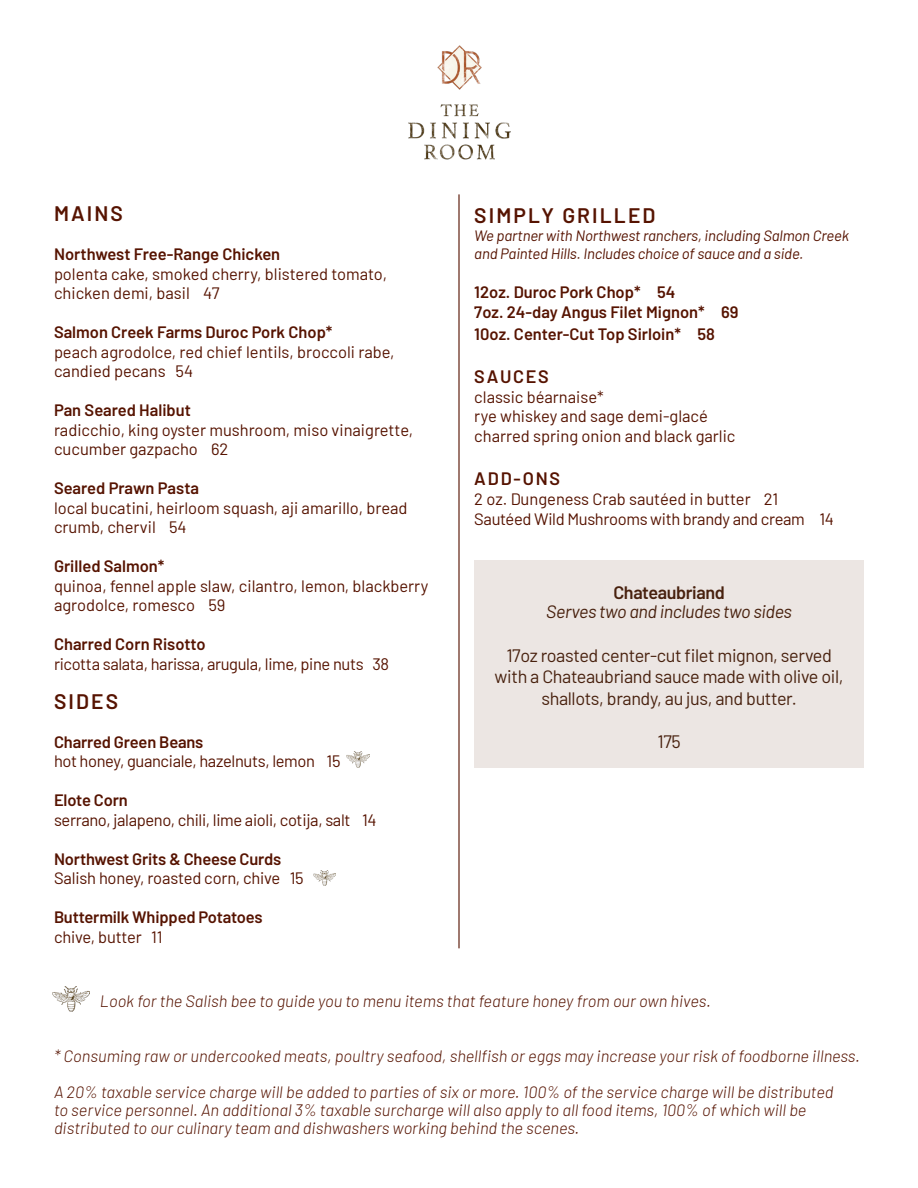
<style>
.page{position:relative;width:918px;height:1188px;background:#fff}
.page>*{position:absolute;margin:0;border:0;box-sizing:border-box;transform-origin:0 0}
.t1{font:600 21px "Barlow";letter-spacing:.1em;color:#561301}
.t2{font:18px/21.6px "Barlow";letter-spacing:-.02em;color:#48210e;text-align:center}
.t3{font:italic 18px "Barlow";letter-spacing:-.02em;color:#48210e}
.t4{font:600 18px "Barlow";letter-spacing:.1em;color:#561301}
.t5{font:600 18px "Barlow";letter-spacing:-.02em;color:#48210e}
.t6{font:16.5px/19.5px "Barlow";color:#561301}
.t7{font:italic 300 16.5px/18px "Barlow";color:#561301}
.t8{font:600 16.5px "Barlow";color:#561301}
.t9{font:16.5px "Barlow";letter-spacing:-.02em;color:#561301}
.t10{font:italic 15px "Barlow";letter-spacing:-.01em;color:#561301}
</style>
<div class="page">
<img style="left:52px;top:986px;width:38px;height:25px">
<img style="left:408px;top:45px;width:103px;height:115px">
<hr style="left:458px;top:194px;width:2px;height:754px;background:#561301">
<img style="left:346px;top:752px;width:23px;height:15px">
<img style="left:313px;top:870px;width:23px;height:16px">
<div style="left:474px;top:560px;width:390px;height:208px;background:#ece6e3"></div>
<p class="t1" style="left:54px;top:198px;width:70px">MAINS</p>
<p class="t8" style="left:54px;top:242px;width:228px">Northwest Free-Range Chicken</p>
<p class="t6" style="left:54px;top:263px;width:335px">polenta cake, smoked cherry, blistered tomato, chicken demi, basil 47</p>
<p class="t8" style="left:54px;top:320px;width:280px">Salmon Creek Farms Duroc Pork Chop*</p>
<p class="t6" style="left:54px;top:341px;width:342px">peach agrodolce, red chief lentils, broccoli rabe, candied pecans 54</p>
<p class="t8" style="left:54px;top:398px;width:138px">Pan Seared Halibut</p>
<p class="t6" style="left:54px;top:419px;width:361px">radicchio, king oyster mushroom, miso vinaigrette, cucumber gazpacho 62</p>
<p class="t8" style="left:54px;top:476px;width:147px">Seared Prawn Pasta</p>
<p class="t6" style="left:54px;top:497px;width:355px">local bucatini, heirloom squash, aji amarillo, bread crumb, chervil 54</p>
<p class="t8" style="left:54px;top:554px;width:112px">Grilled Salmon*</p>
<p class="t6" style="left:54px;top:575px;width:376px">quinoa, fennel apple slaw, cilantro, lemon, blackberry agrodolce, romesco 59</p>
<p class="t8" style="left:54px;top:632px;width:153px">Charred Corn Risotto</p>
<p class="t9" style="left:54px;top:652px;width:337px">ricotta salata, harissa, arugula, lime, pine nuts 38</p>
<p class="t1" style="left:54px;top:686px;width:66px">SIDES</p>
<p class="t8" style="left:54px;top:730px;width:151px">Charred Green Beans</p>
<p class="t9" style="left:54px;top:749px;width:288px">hot honey, guanciale, hazelnuts, lemon 15</p>
<p class="t8" style="left:54px;top:788px;width:75px">Elote Corn</p>
<p class="t9" style="left:54px;top:808px;width:324px">serrano, jalapeno, chili, lime aioli, cotija, salt 14</p>
<p class="t8" style="left:54px;top:847px;width:229px">Northwest Grits &amp; Cheese Curds</p>
<p class="t6" style="left:54px;top:867px;width:251px">Salish honey, roasted corn, chive 15</p>
<p class="t8" style="left:54px;top:905px;width:210px">Buttermilk Whipped Potatoes</p>
<p class="t6" style="left:54px;top:926px;width:110px">chive, butter 11</p>
<p class="t1" style="left:474px;top:200px;width:183px">SIMPLY GRILLED</p>
<p class="t10" style="left:474px;top:224px;width:376px">We partner with Northwest ranchers, including Salmon Creek</p>
<p class="t10" style="left:474px;top:242px;width:331px">and Painted Hills. Includes choice of sauce and a side.</p>
<p class="t8" style="left:474px;top:280px;width:203px">12oz. Duroc Pork Chop* 54</p>
<p class="t8" style="left:474px;top:300px;width:266px">7oz. 24-day Angus Filet Mignon* 69</p>
<p class="t8" style="left:474px;top:322px;width:242px">10oz. Center-Cut Top Sirloin* 58</p>
<p class="t4" style="left:474px;top:363px;width:76px">SAUCES</p>
<p class="t6" style="left:474px;top:386px;width:131px">classic béarnaise*</p>
<p class="t6" style="left:474px;top:405px;width:235px">rye whiskey and sage demi-glacé</p>
<p class="t6" style="left:474px;top:425px;width:263px">charred spring onion and black garlic</p>
<p class="t4" style="left:474px;top:466px;width:87px">ADD-ONS</p>
<p class="t6" style="left:474px;top:488px;width:306px">2 oz. Dungeness Crab sautéed in butter 21</p>
<p class="t9" style="left:474px;top:507px;width:361px">Sautéed Wild Mushrooms with brandy and cream 14</p>
<p class="t5" style="left:613px;top:579px;width:113px">Chateaubriand</p>
<p class="t3" style="left:546px;top:599px;width:247px">Serves two and includes two sides</p>
<p class="t2" style="left:495px;top:643px;width:351px">17oz roasted center-cut filet mignon, served with a Chateaubriand sauce made with olive oil, shallots, brandy, au jus, and butter.</p>
<p class="t2" style="left:657px;top:729px;width:25px">175</p>
<p class="t7" style="left:100px;top:991px;width:612px">Look for the Salish bee to guide you to menu items that feature honey from our own hives.</p>
<p class="t7" style="left:54px;top:1046px;width:807px">* Consuming raw or undercooked meats, poultry seafood, shellfish or eggs may increase your risk of foodborne illness.</p>
<p class="t7" style="left:54px;top:1082px;width:781px">A 20% taxable service charge will be added to parties of six or more. 100% of the service charge will be distributed to service personnel. An additional 3% taxable surcharge will also apply to all food items, 100% of which will be distributed to our culinary team and dishwashers working behind the scenes.</p>
</div>
